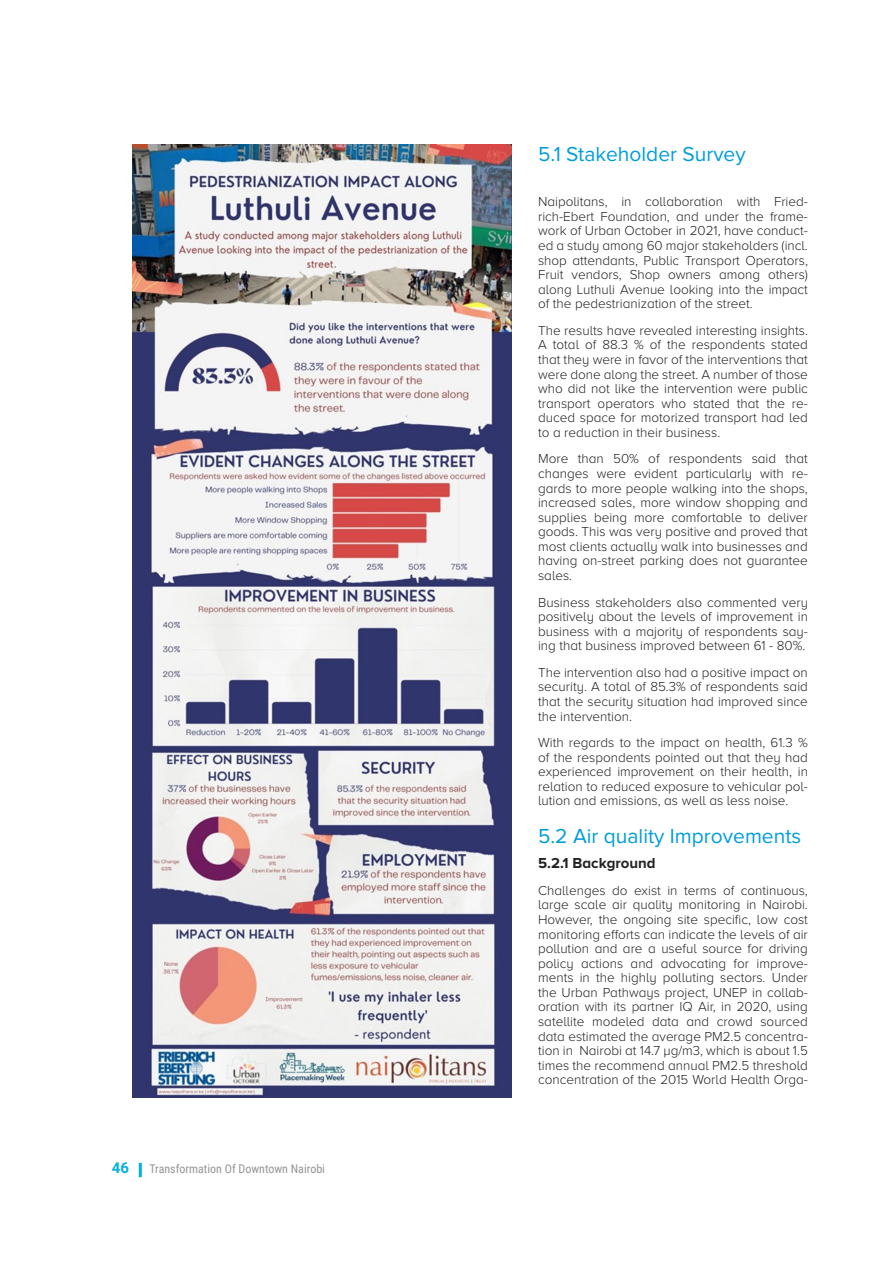
<style>
.page{position:relative;width:893px;height:1263px;background:#fff}
.page>*{position:absolute;margin:0;border:0;box-sizing:border-box;transform-origin:0 0}
.t1{font:21px "Proxima Nova";color:#009ddc}
.t2{font:700 15px "Proxima Nova A";color:#222}
.t3{font:700 15px "Roboto";color:#00b1e1}
.t4{font:300 13.5px/14.5px "Proxima Nova A";color:#222;text-align:justify}
.t5{font:12px "Roboto Condensed";color:#939598}
</style>
<div class="page">
<hr style="left:139px;top:1163px;width:3px;height:14px;background:#00b1e1">
<img style="left:133px;top:145px;width:378px;height:952px">
<p class="t3" style="left:112px;top:1157px;width:19px">46</p>
<p class="t5" style="left:149px;top:1160px;width:177px">Transformation Of Downtown Nairobi</p>
<h1 class="t1" style="left:538px;top:142px;width:209px">5.1 Stakeholder Survey</h1>
<p class="t4" style="left:538px;top:194px;width:271px">Naipolitans, in collaboration with Fried&shy;rich-Ebert Foundation, and under the frame&shy;work of Urban October in 2021, have conduct&shy;ed a study among 60 major stakeholders (incl. shop attendants, Public Transport Operators, Fruit vendors, Shop owners among others) along Luthuli Avenue looking into the impact of the pedestrianization of the street.</p>
<p class="t4" style="left:538px;top:323px;width:271px">The results have revealed interesting insights.<br>A total of 88.3 % of the respondents stated that they were in favor of the interventions that were done along the street. A number of those who did not like the intervention were public transport operators who stated that the re&shy;duced space for motorized transport had led to a reduction in their business.</p>
<p class="t4" style="left:538px;top:451px;width:271px">More than 50% of respondents said that changes were evident particularly with re&shy;gards to more people walking into the shops, increased sales, more window shopping and supplies being more comfortable to deliver goods. This was very positive and proved that most clients actually walk into businesses and having on-street parking does not guarantee sales.</p>
<p class="t4" style="left:538px;top:595px;width:271px">Business stakeholders also commented very positively about the levels of improvement in business with a majority of respondents say&shy;ing that business improved between 61 - 80%.</p>
<p class="t4" style="left:538px;top:665px;width:271px">The intervention also had a positive impact on security. A total of 85.3% of respondents said that the security situation had improved since the intervention.</p>
<p class="t4" style="left:538px;top:735px;width:271px">With regards to the impact on health, 61.3 % of the respondents pointed out that they had experienced improvement on their health, in relation to reduced exposure to vehicular pol&shy;lution and emissions, as well as less noise.</p>
<h1 class="t1" style="left:538px;top:824px;width:265px">5.2 Air quality Improvements</h1>
<p class="t2" style="left:538px;top:855px;width:119px">5.2.1 Background</p>
<p class="t4" style="left:538px;top:883px;width:271px">Challenges do exist in terms of continuous, large scale air quality monitoring in Nairobi.<br>However, the ongoing site specific, low cost monitoring efforts can indicate the levels of air pollution and are a useful source for driving policy actions and advocating for improve&shy;ments in the highly polluting sectors. Under the Urban Pathways project, UNEP in collab&shy;oration with its partner IQ Air, in 2020, using satellite modeled data and crowd sourced data estimated the average PM2.5 concentra&shy;tion in Nairobi at 14.7 µg/m3, which is about 1.5 times the recommend annual PM2.5 threshold concentration of the 2015 World Health Orga-</p>
</div>
